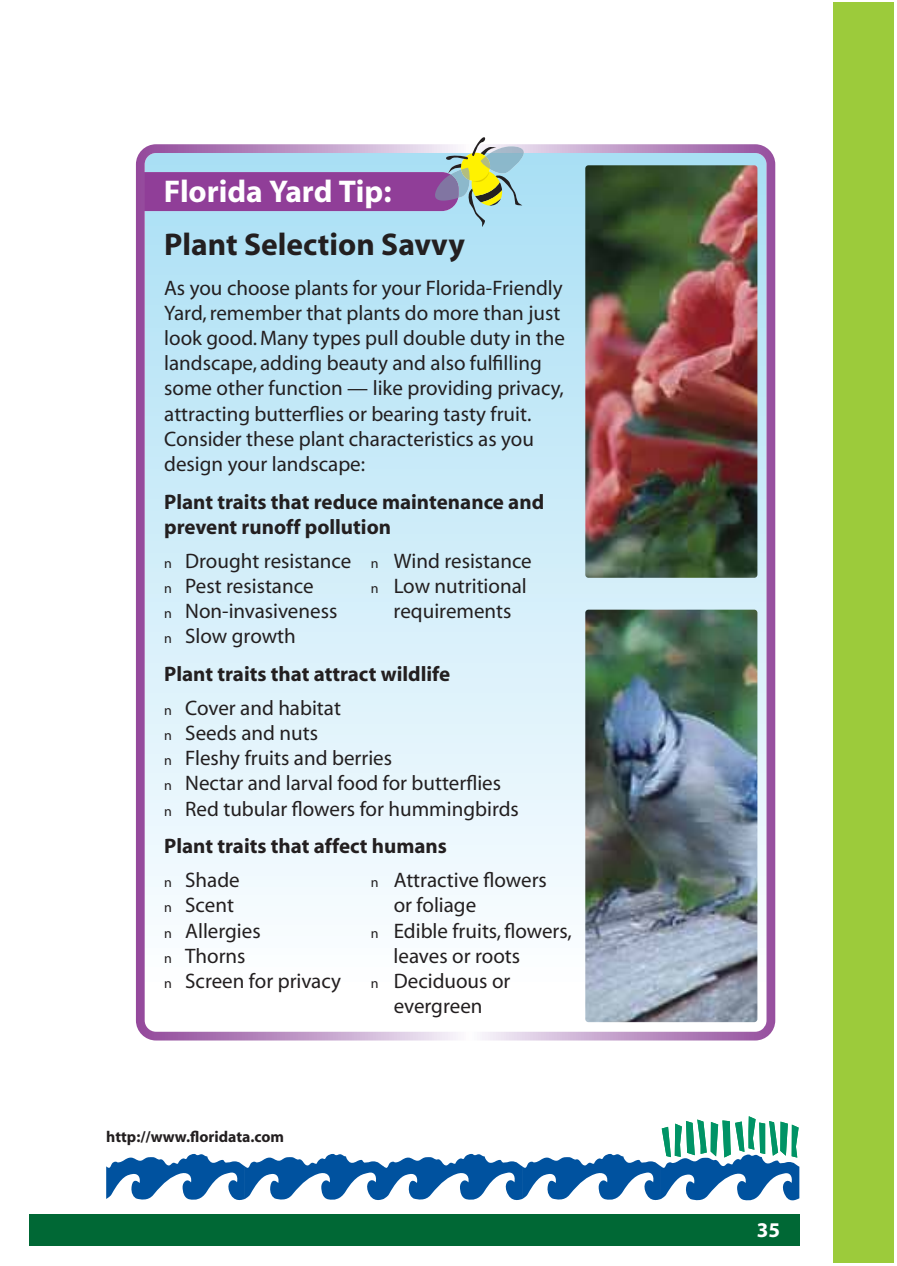
<style>
.page{position:relative;width:897px;height:1266px;background:#fff}
.page>*{position:absolute;margin:0;border:0;box-sizing:border-box;transform-origin:0 0}
.t1{font:700 31.5px/53px "Myriad";color:#231f20}
.t2{font:21px/25.2px "Myriad";color:#231f20}
.t3{font:700 21px/25.2px "Myriad";color:#231f20}
.t4{font:700 21px "Myriad";color:#fff}
.t5{font:700 15.75px "Myriad";color:#231f20}
.s1{color:#fff}
.s2{font-family:"Myriad Pro";font-size:14px}
.s3{font-family:"Myriad Pro";font-weight:400;font-size:14px}
.s4{font-weight:400}
</style>
<div class="page">
<div style="left:30px;top:1213px;width:769px;height:31px;background:#006835"></div>
<div style="left:833px;top:3px;width:61px;height:1260px;background:#9ccb3b"></div>
<svg style="left:106px;top:1116px;width:693px;height:84px"></svg>
<img style="left:136px;top:144px;width:639px;height:896px">
<svg style="left:140px;top:137px;width:384px;height:90px;background:#aa9ec4"></svg>
<p class="t1" style="left:164px;top:168px;width:302px"><span class="s1">Florida Yard Tip:<br></span>Plant Selection Savvy</p>
<p class="t2" style="left:164px;top:276px;width:402px">As you choose plants for your Florida-Friendly Yard, remember that plants do more than just look good. Many types pull double duty in the landscape, adding beauty and also fulfilling some other function — like providing privacy, attracting butterflies or bearing tasty fruit.<br>Consider these plant characteristics as you design your landscape:</p>
<p class="t3" style="left:164px;top:491px;width:381px">Plant traits that reduce maintenance and prevent runoff pollution</p>
<p class="t2" style="left:164px;top:549px;width:369px"><span class="s2">n</span> Drought resistance <span class="s2">n</span> Wind resistance <span class="s2">n</span> Pest resistance</p>
<p class="t2" style="left:371px;top:575px;width:157px"><span class="s2">n</span> Low nutritional</p>
<p class="t2" style="left:164px;top:600px;width:174px"><span class="s2">n</span> Non-invasiveness</p>
<p class="t2" style="left:393px;top:600px;width:119px">requirements</p>
<p class="t3" style="left:164px;top:619px;width:287px;line-height:37.8px"><span class="s3">n</span> <span class="s4">Slow growth<br></span>Plant traits that attract wildlife</p>
<p class="t2" style="left:164px;top:696px;width:356px"><span class="s2">n</span> Cover and habitat<br><span class="s2">n</span> Seeds and nuts<br><span class="s2">n</span> Fleshy fruits and berries<br><span class="s2">n</span> Nectar and larval food for butterflies<br><span class="s2">n</span> Red tubular flowers for hummingbirds</p>
<p class="t3" style="left:164px;top:831px;width:284px;line-height:33.6px">Plant traits that affect humans <span class="s3">n</span> <span class="s4">Shade</span></p>
<p class="t2" style="left:371px;top:869px;width:177px"><span class="s2">n</span> Attractive flowers</p>
<p class="t2" style="left:164px;top:894px;width:71px"><span class="s2">n</span> Scent</p>
<p class="t2" style="left:393px;top:894px;width:84px">or foliage</p>
<p class="t2" style="left:164px;top:919px;width:98px"><span class="s2">n</span> Allergies</p>
<p class="t2" style="left:371px;top:919px;width:202px"><span class="s2">n</span> Edible fruits, flowers,</p>
<p class="t2" style="left:164px;top:944px;width:83px"><span class="s2">n</span> Thorns</p>
<p class="t2" style="left:393px;top:944px;width:128px">leaves or roots</p>
<p class="t2" style="left:164px;top:969px;width:178px"><span class="s2">n</span> Screen for privacy</p>
<p class="t2" style="left:371px;top:969px;width:141px;text-align:center"><span class="s2">n</span> Deciduous or evergreen</p>
<p class="t5" style="left:106px;top:1130px;width:179px">http://www.floridata.com</p>
<p class="t4" style="left:756px;top:1221px;width:25px">35</p>
</div>
